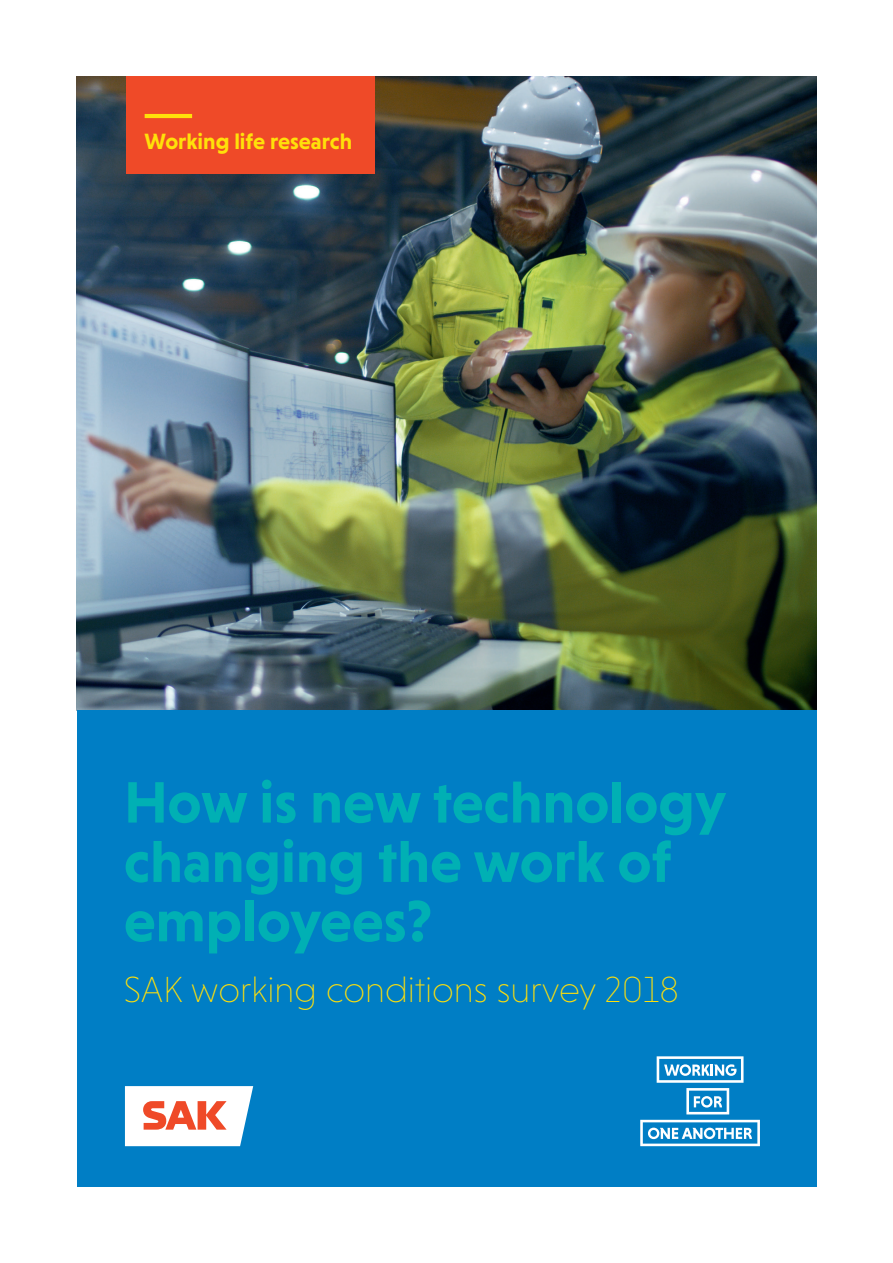
<style>
.page{position:relative;width:893px;height:1263px;background:#fff}
.page>*{position:absolute;margin:0;border:0;box-sizing:border-box;transform-origin:0 0}
.t1{font:700 59.4px/59.4px "Niveau Grotesk";color:#00b0b4}
.t2{font:200 36.9px "Niveau Grotesk";color:#ffe00a}
.t3{font:700 22.5px "Niveau Grotesk";color:#ffe00a}
</style>
<div class="page">
<img style="left:77px;top:77px;width:739px;height:633px">
<div style="left:77px;top:710px;width:739px;height:476px;background:#007ec5"></div>
<svg style="left:125px;top:1086px;width:128px;height:60px;background:#eed6d3"></svg>
<div style="left:126px;top:77px;width:248px;height:97px;background:#ef4a28"></div>
<hr style="left:145px;top:114px;width:47px;height:4px;background:#ffe00a">
<svg style="left:657px;top:1056px;width:86px;height:58px"></svg>
<svg style="left:640px;top:1120px;width:120px;height:26px"></svg>
<p class="t3" style="left:145px;top:128px;width:209px">Working life research</p>
<p class="t1" style="left:124px;top:772px;width:603px">How is new technology changing the work of employees?</p>
<p class="t2" style="left:124px;top:968px;width:556px">SAK working conditions survey 2018</p>
</div>
